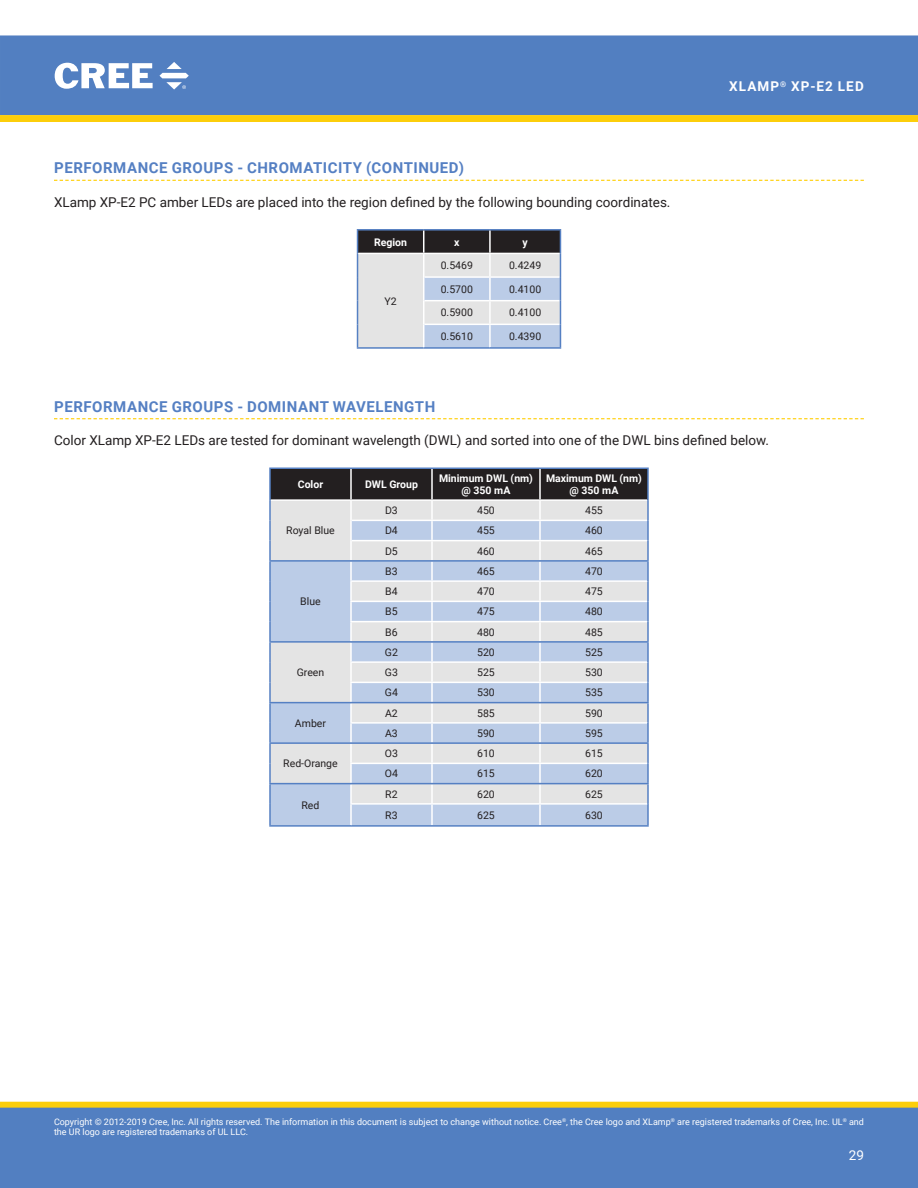
<style>
.page{position:relative;width:918px;height:1188px;background:#fff}
.page>*{position:absolute;margin:0;border:0;box-sizing:border-box;transform-origin:0 0}
.Section_heading_with{font:700 15px "Roboto";letter-spacing:.035em;color:#5580c3}
.t1{font:13.5px "Roboto";color:#231f20}
.t2{font:700 13.5px "Roboto";letter-spacing:.085em;color:#fff}
.t3{font:13.5px "Roboto";color:#fff}
.table_text_center{font:10.5px "Roboto";color:#231f20}
.table_heading_center{font:700 10.5px "Roboto";color:#fff}
.t4{font:9px/10.8px "Roboto";color:#fff}
</style>
<div class="page">
<div style="left:1px;top:36px;width:916px;height:78px;background:#527fc1"></div>
<div style="left:0;top:35px;width:918px;height:80px;border:1px solid #527fc1"></div>
<svg style="left:55px;top:63px;width:98px;height:26px"></svg>
<svg style="left:159px;top:62px;width:30px;height:28px"></svg>
<div style="left:1px;top:1102px;width:916px;height:6px;background:#fcce0b"></div>
<div style="left:0;top:1102px;width:918px;height:6px;border:1px solid #fcce0b"></div>
<div style="left:0;top:1108px;width:918px;height:80px;background:#527fc1"></div>
<svg style="left:0;top:115px;width:918px;height:7px;background:#fbce0d"></svg>
<svg style="left:54px;top:180px;width:810px;height:1px"></svg>
<svg style="left:54px;top:418px;width:810px;height:1px"></svg>
<hr style="left:490px;top:229px;width:71px;height:2px;background:#5580c3">
<hr style="left:357px;top:347px;width:67px;height:2px;background:#5580c3">
<hr style="left:424px;top:347px;width:66px;height:2px;background:#5580c3">
<hr style="left:357px;top:229px;width:67px;height:2px;background:#5580c3">
<hr style="left:424px;top:229px;width:66px;height:2px;background:#5580c3">
<hr style="left:490px;top:347px;width:71px;height:2px;background:#5580c3">
<svg style="left:357px;top:230px;width:204px;height:118px;background:#b5bac3"></svg>
<div style="left:271px;top:803px;width:376px;height:22px;background:#bbcce7"></div>
<hr style="left:431px;top:805px;width:2px;height:20px;background:#fff">
<hr style="left:539px;top:805px;width:2px;height:20px;background:#fff">
<hr style="left:647px;top:804px;width:2px;height:21px;background:#5580c3">
<hr style="left:351px;top:825px;width:81px;height:2px;background:#5580c3">
<hr style="left:432px;top:825px;width:108px;height:2px;background:#5580c3">
<hr style="left:540px;top:825px;width:109px;height:2px;background:#5580c3">
<svg style="left:269px;top:468px;width:380px;height:335px;background:#bfc7d3"></svg>
<hr style="left:350px;top:803px;width:82px;height:2px;background:#fff">
<hr style="left:350px;top:805px;width:2px;height:20px;background:#fff">
<hr style="left:432px;top:803px;width:108px;height:2px;background:#fff">
<hr style="left:540px;top:803px;width:107px;height:2px;background:#fff">
<hr style="left:647px;top:763px;width:2px;height:20px;background:#5580c3">
<hr style="left:269px;top:783px;width:82px;height:1px;background:#5580c3">
<hr style="left:269px;top:784px;width:2px;height:20px;background:#5580c3">
<hr style="left:351px;top:783px;width:81px;height:1px;background:#5580c3">
<hr style="left:432px;top:783px;width:108px;height:1px;background:#5580c3">
<hr style="left:540px;top:783px;width:109px;height:1px;background:#5580c3">
<hr style="left:647px;top:784px;width:2px;height:20px;background:#5580c3">
<hr style="left:269px;top:804px;width:2px;height:21px;background:#5580c3">
<hr style="left:269px;top:825px;width:82px;height:2px;background:#5580c3">
<p class="Section_heading_with" style="left:54px;top:157px;width:411px">PERFORMANCE GROUPS - CHROMATICITY (CONTINUED)</p>
<p class="t1" style="left:54px;top:192px;width:618px">XLamp XP-E2 PC amber LEDs are placed into the region defined by the following bounding coordinates.</p>
<p class="table_heading_center" style="left:374px;top:234px;width:34px">Region</p>
<p class="table_heading_center" style="left:454px;top:234px;width:7px">x</p>
<p class="table_heading_center" style="left:523px;top:234px;width:7px">y</p>
<p class="table_text_center" style="left:385px;top:294px;width:14px">Y2</p>
<p class="table_text_center" style="left:441px;top:258px;width:34px">0.5469</p>
<p class="table_text_center" style="left:509px;top:258px;width:34px">0.4249</p>
<p class="table_text_center" style="left:441px;top:282px;width:34px">0.5700</p>
<p class="table_text_center" style="left:509px;top:282px;width:34px">0.4100</p>
<p class="table_text_center" style="left:441px;top:305px;width:34px">0.5900</p>
<p class="table_text_center" style="left:509px;top:305px;width:34px">0.4100</p>
<p class="table_text_center" style="left:441px;top:329px;width:34px">0.5610</p>
<p class="table_text_center" style="left:509px;top:329px;width:34px">0.4390</p>
<p class="t2" style="left:729px;top:77px;width:136px">XLAMP<sup>®</sup> XP-E2 LED</p>
<p class="Section_heading_with" style="left:54px;top:396px;width:383px">PERFORMANCE GROUPS - DOMINANT WAVELENGTH</p>
<p class="t1" style="left:54px;top:431px;width:716px">Color XLamp XP-E2 LEDs are tested for dominant wavelength (DWL) and sorted into one of the DWL bins defined below.</p>
<p class="table_heading_center" style="left:298px;top:477px;width:27px">Color</p>
<p class="table_heading_center" style="left:365px;top:477px;width:54px">DWL Group</p>
<p class="table_heading_center" style="left:439px;top:471px;width:96px">Minimum DWL (nm)</p>
<p class="table_heading_center" style="left:462px;top:483px;width:50px">@ 350 mA</p>
<p class="table_heading_center" style="left:546px;top:471px;width:98px">Maximum DWL (nm)</p>
<p class="table_heading_center" style="left:570px;top:483px;width:50px">@ 350 mA</p>
<p class="table_text_center" style="left:286px;top:523px;width:50px">Royal Blue</p>
<p class="table_text_center" style="left:300px;top:594px;width:22px">Blue</p>
<p class="table_text_center" style="left:297px;top:665px;width:29px">Green</p>
<p class="table_text_center" style="left:295px;top:716px;width:33px">Amber</p>
<p class="table_text_center" style="left:283px;top:756px;width:56px">Red-Orange</p>
<p class="table_text_center" style="left:302px;top:798px;width:19px">Red</p>
<p class="table_text_center" style="left:385px;top:503px;width:14px">D3</p>
<p class="table_text_center" style="left:477px;top:503px;width:19px">450</p>
<p class="table_text_center" style="left:585px;top:503px;width:19px">455</p>
<p class="table_text_center" style="left:385px;top:523px;width:14px">D4</p>
<p class="table_text_center" style="left:477px;top:523px;width:19px">455</p>
<p class="table_text_center" style="left:585px;top:523px;width:19px">460</p>
<p class="table_text_center" style="left:385px;top:544px;width:14px">D5</p>
<p class="table_text_center" style="left:477px;top:544px;width:19px">460</p>
<p class="table_text_center" style="left:585px;top:544px;width:19px">465</p>
<p class="table_text_center" style="left:385px;top:564px;width:14px">B3</p>
<p class="table_text_center" style="left:477px;top:564px;width:19px">465</p>
<p class="table_text_center" style="left:585px;top:564px;width:19px">470</p>
<p class="table_text_center" style="left:385px;top:584px;width:14px">B4</p>
<p class="table_text_center" style="left:477px;top:584px;width:19px">470</p>
<p class="table_text_center" style="left:585px;top:584px;width:19px">475</p>
<p class="table_text_center" style="left:385px;top:604px;width:14px">B5</p>
<p class="table_text_center" style="left:477px;top:604px;width:19px">475</p>
<p class="table_text_center" style="left:585px;top:604px;width:19px">480</p>
<p class="table_text_center" style="left:385px;top:625px;width:14px">B6</p>
<p class="table_text_center" style="left:477px;top:625px;width:19px">480</p>
<p class="table_text_center" style="left:585px;top:625px;width:19px">485</p>
<p class="table_text_center" style="left:385px;top:645px;width:15px">G2</p>
<p class="table_text_center" style="left:477px;top:645px;width:19px">520</p>
<p class="table_text_center" style="left:585px;top:645px;width:19px">525</p>
<p class="table_text_center" style="left:385px;top:665px;width:15px">G3</p>
<p class="table_text_center" style="left:477px;top:665px;width:19px">525</p>
<p class="table_text_center" style="left:585px;top:665px;width:19px">530</p>
<p class="table_text_center" style="left:385px;top:685px;width:15px">G4</p>
<p class="table_text_center" style="left:477px;top:685px;width:19px">530</p>
<p class="table_text_center" style="left:585px;top:685px;width:19px">535</p>
<p class="table_text_center" style="left:385px;top:706px;width:14px">A2</p>
<p class="table_text_center" style="left:477px;top:706px;width:19px">585</p>
<p class="table_text_center" style="left:585px;top:706px;width:19px">590</p>
<p class="table_text_center" style="left:385px;top:726px;width:14px">A3</p>
<p class="table_text_center" style="left:477px;top:726px;width:19px">590</p>
<p class="table_text_center" style="left:585px;top:726px;width:19px">595</p>
<p class="table_text_center" style="left:385px;top:746px;width:15px">O3</p>
<p class="table_text_center" style="left:477px;top:746px;width:19px">610</p>
<p class="table_text_center" style="left:585px;top:746px;width:19px">615</p>
<p class="table_text_center" style="left:385px;top:766px;width:15px">O4</p>
<p class="table_text_center" style="left:477px;top:766px;width:19px">615</p>
<p class="table_text_center" style="left:585px;top:766px;width:19px">620</p>
<p class="table_text_center" style="left:385px;top:787px;width:14px">R2</p>
<p class="table_text_center" style="left:477px;top:787px;width:19px">620</p>
<p class="table_text_center" style="left:585px;top:787px;width:19px">625</p>
<p class="table_text_center" style="left:385px;top:808px;width:14px">R3</p>
<p class="table_text_center" style="left:477px;top:808px;width:19px">625</p>
<p class="table_text_center" style="left:585px;top:808px;width:19px">630</p>
<p class="t4" style="left:54px;top:1116px;width:812px">Copyright © 2012-2019 Cree, Inc. All rights reserved. The information in this document is subject to change without notice. Cree<sup>®</sup>, the Cree logo and XLamp<sup>®</sup> are registered trademarks of Cree, Inc. UL<sup>®</sup> and the UR logo are registered trademarks of UL LLC.</p>
<p class="t3" style="left:849px;top:1145px;width:17px">29</p>
</div>
